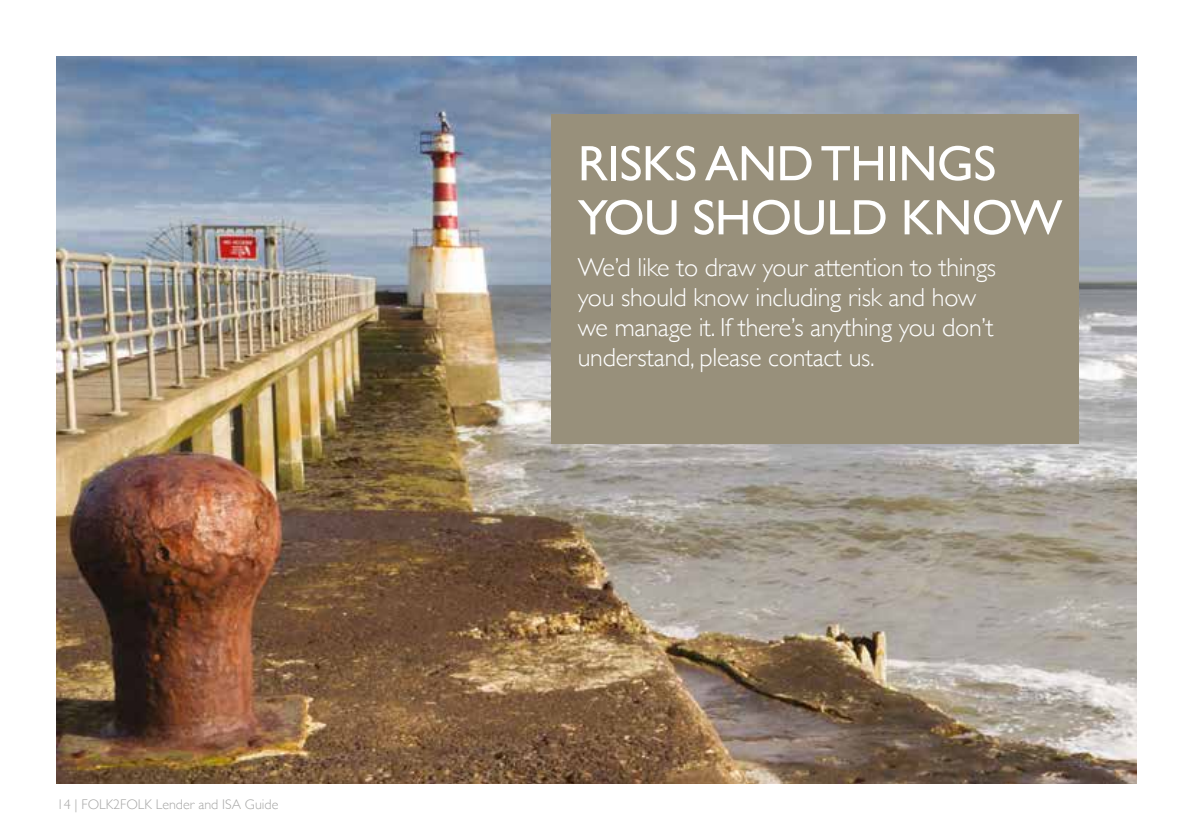
<style>
.page{position:relative;width:1191px;height:840px;background:#fff}
.page>*{position:absolute;margin:0;border:0;box-sizing:border-box;transform-origin:0 0}
.t1{font:50px/54px "Gill Sans";letter-spacing:-.01em;color:#fff}
.t2{font:300 26px/30px "Gill Sans";letter-spacing:-.01em;color:#fff}
.t3{font:300 14px "Gill Sans";color:#a8a8a7}
</style>
<div class="page">
<img style="left:57px;top:57px;width:1079px;height:725px">
<div style="left:551px;top:114px;width:527px;height:329px;background:#98907b"></div>
<p class="t3" style="left:57px;top:792px;width:223px">14 | FOLK2FOLK Lender and ISA Guide</p>
<h1 class="t1" style="left:578px;top:136px;width:486px">RISKS AND THINGS<br>YOU SHOULD KNOW</h1>
<p class="t2" style="left:578px;top:251px;width:420px">We’d like to draw your attention to things you should know including risk and how we manage it. If there’s anything you don’t understand, please contact us.</p>
</div>
